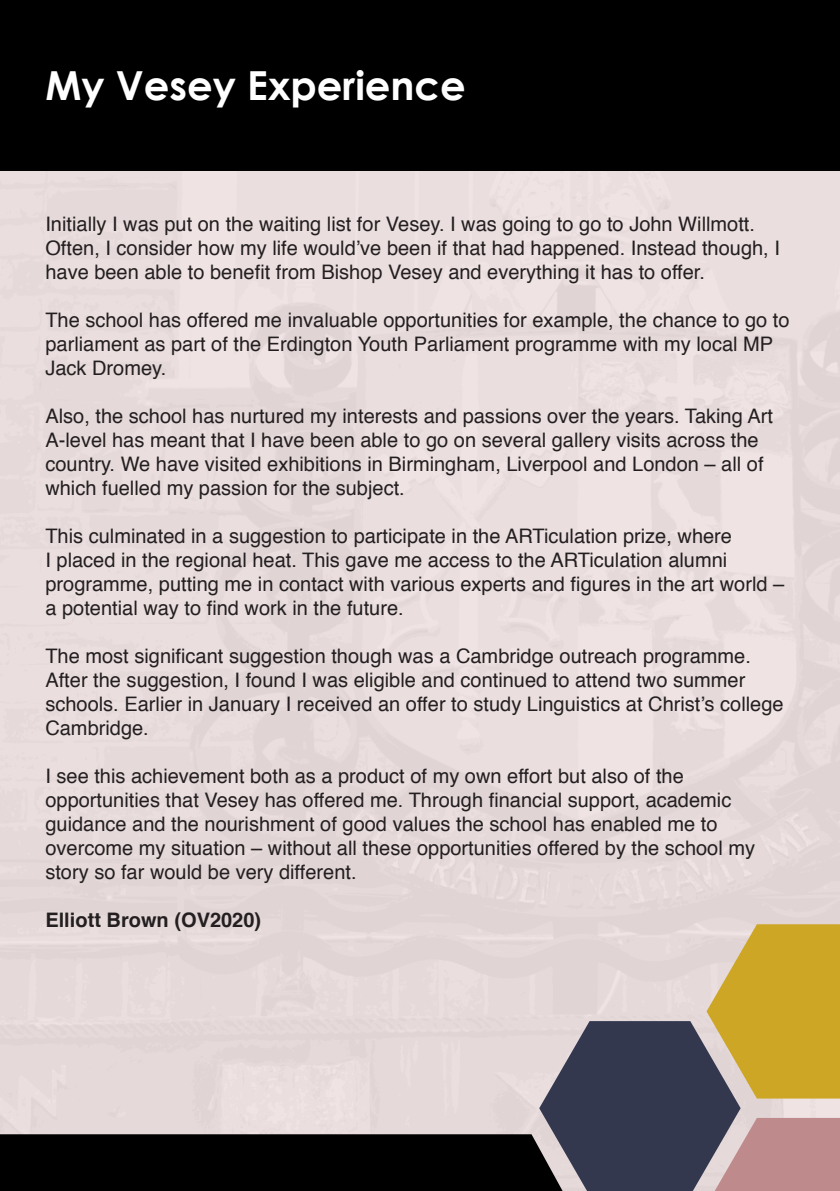
<style>
.page{position:relative;width:840px;height:1191px;background:#fff}
.page>*{position:absolute;margin:0;border:0;box-sizing:border-box;transform-origin:0 0}
.t1{font:700 40px "Century Gothic";color:#fff}
.t2{font:20px/24px "Helvetica";color:#231f20}
.t3{font:700 20px "Helvetica";color:#231f20}
</style>
<div class="page">
<img style="left:0;top:170px;width:839px;height:754px">
<div style="left:0;top:0;width:839px;height:170px;background:#000"></div>
<svg style="left:0;top:924px;width:839px;height:267px"></svg>
<p class="t1" style="left:45px;top:55px;width:422px">My Vesey Experience</p>
<p class="t2" style="left:45px;top:212px;width:735px">Initially I was put on the waiting list for Vesey. I was going to go to John Willmott.<br>Often, I consider how my life would’ve been if that had happened. Instead though, I have been able to benefit from Bishop Vesey and everything it has to offer.</p>
<p class="t2" style="left:45px;top:308px;width:745px">The school has offered me invaluable opportunities for example, the chance to go to parliament as part of the Erdington Youth Parliament programme with my local MP<br>Jack Dromey.</p>
<p class="t2" style="left:45px;top:404px;width:728px">Also, the school has nurtured my interests and passions over the years. Taking Art A-level has meant that I have been able to go on several gallery visits across the country. We have visited exhibitions in Birmingham, Liverpool and London – all of which fuelled my passion for the subject.</p>
<p class="t2" style="left:45px;top:524px;width:740px">This culminated in a suggestion to participate in the ARTiculation prize, where<br>I placed in the regional heat. This gave me access to the ARTiculation alumni programme, putting me in contact with various experts and figures in the art world – a potential way to find work in the future.</p>
<p class="t2" style="left:45px;top:644px;width:739px">The most significant suggestion though was a Cambridge outreach programme.<br>After the suggestion, I found I was eligible and continued to attend two summer schools. Earlier in January I received an offer to study Linguistics at Christ’s college Cambridge.</p>
<p class="t2" style="left:45px;top:764px;width:710px">I see this achievement both as a product of my own effort but also of the opportunities that Vesey has offered me. Through financial support, academic guidance and the nourishment of good values the school has enabled me to overcome my situation – without all these opportunities offered by the school my story so far would be very different.</p>
<p class="t3" style="left:45px;top:903px;width:217px">Elliott Brown (OV2020)</p>
</div>
